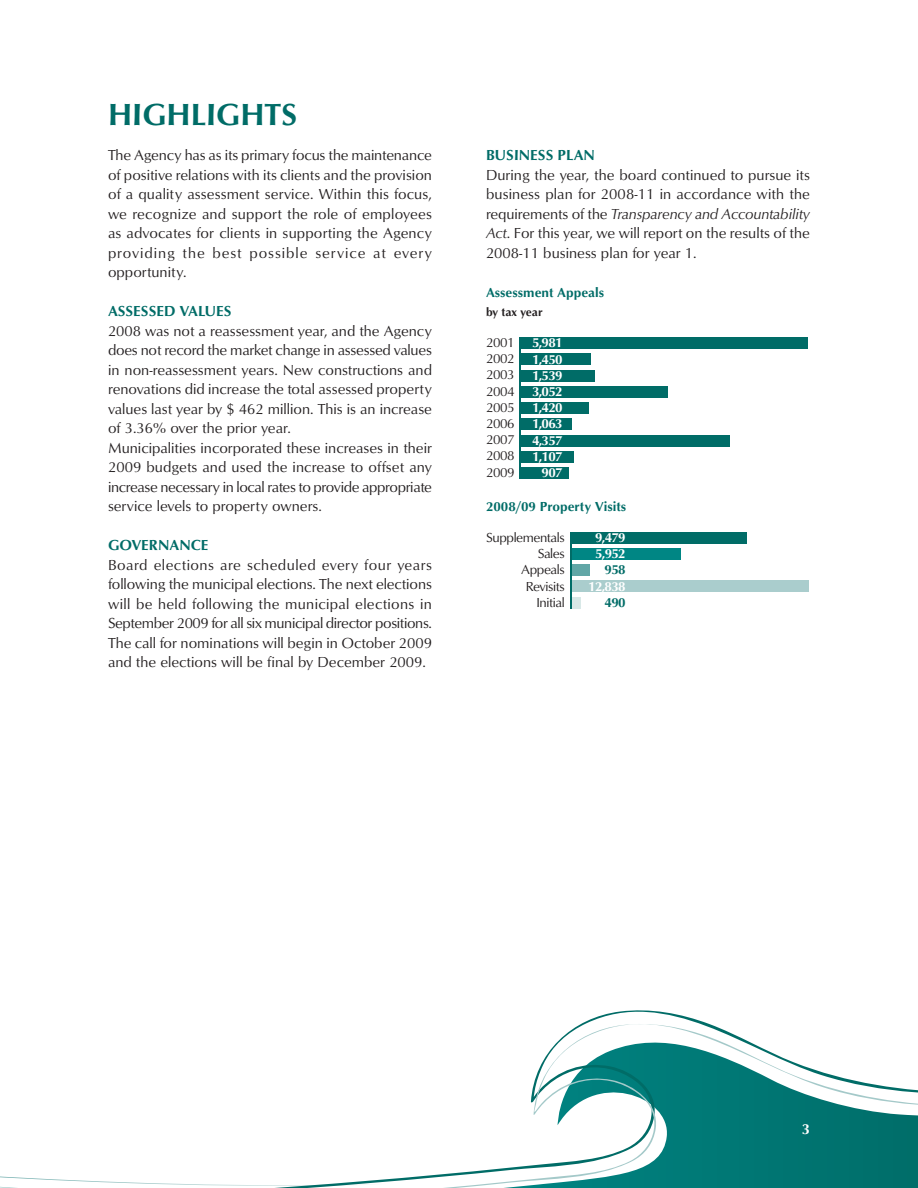
<style>
.page{position:relative;width:918px;height:1188px;background:#fff}
.page>*{position:absolute;margin:0;border:0;box-sizing:border-box;transform-origin:0 0}
.t1{font:31.5px "Optimum Bold DTC";color:#006c67}
.t2{font:15px/19.5px "Optimum Roman DTC";color:#231f20}
.t3{font:15px "Optimum Roman Italic DTC";letter-spacing:-.005em;color:#231f20}
.t4{font:15px "Optimum Bold DTC";color:#006c67}
.t5{font:15px "Optimum Bold DTC";color:#fff}
.t6{font:13.5px/16.2px "Optimum Roman DTC";letter-spacing:-.03em;color:#231f20;text-align:justify}
.t7{font:13.5px/16.2px "Optimum Bold DTC";letter-spacing:-.05em;color:#fff;text-align:right}
.t8{font:13.5px "Optimum Bold DTC";color:#006c67}
.t9{font:12px "Optimum Bold DTC";color:#231f20}
.s1{font-family:"Optimum Roman DTC"}
.s2{font-family:"Optimum Roman Italic DTC"}
</style>
<div class="page">
<svg style="left:0;top:1010px;width:918px;height:178px"></svg>
<div style="left:521px;top:337px;width:287px;height:12px;background:#006c67"></div>
<div style="left:521px;top:451px;width:53px;height:12px;background:#006c67"></div>
<div style="left:521px;top:435px;width:209px;height:11px;background:#006c67"></div>
<div style="left:521px;top:418px;width:51px;height:12px;background:#006c67"></div>
<div style="left:521px;top:402px;width:68px;height:12px;background:#006c67"></div>
<div style="left:521px;top:386px;width:146px;height:12px;background:#006c67"></div>
<div style="left:521px;top:370px;width:74px;height:11px;background:#006c67"></div>
<div style="left:521px;top:354px;width:69px;height:11px;background:#006c67"></div>
<div style="left:521px;top:467px;width:47px;height:12px;background:#006c67"></div>
<hr style="left:520px;top:337px;width:1px;height:142px;background:#006c67">
<div style="left:572px;top:532px;width:175px;height:12px;background:#006c67"></div>
<div style="left:572px;top:548px;width:109px;height:12px;background:#008684"></div>
<div style="left:572px;top:564px;width:17px;height:12px;background:#61a6a6"></div>
<div style="left:572px;top:581px;width:236px;height:11px;background:#aacdcd"></div>
<div style="left:572px;top:597px;width:9px;height:11px;background:#d8e8e7"></div>
<hr style="left:571px;top:532px;width:1px;height:76px;background:#006c67">
<h1 class="t1" style="left:108px;top:103px;width:191px">HIGHLIGHTS</h1>
<p class="t2" style="left:108px;top:147px;width:326px;text-align:justify">The Agency has as its primary focus the maintenance of positive relations with its clients and the provision of a quality assessment service. Within this focus, we recognize and support the role of employees as advocates for clients in supporting the Agency providing the best possible service at every opportunity.</p>
<p class="t4" style="left:108px;top:306px;width:125px">ASSESSED VALUES</p>
<p class="t2" style="left:108px;top:322px;width:326px">2008 was not a reassessment year, and the Agency does not record the market change in assessed values in non-reassessment years. New constructions and renovations did increase the total assessed property values last year by $ 462 million. This is an increase of 3.36% over the prior year.<br>Municipalities incorporated these increases in their 2009 budgets and used the increase to offset any increase necessary in local rates to provide appropriate service levels to property owners.</p>
<p class="t4" style="left:108px;top:540px;width:102px">GOVERNANCE</p>
<p class="t2" style="left:108px;top:556px;width:326px;text-align:justify">Board elections are scheduled every four years following the municipal elections. The next elections will be held following the municipal elections in September 2009 for all six municipal director positions.<br>The call for nominations will begin in October 2009 and the elections will be final by December 2009.</p>
<p class="t4" style="left:486px;top:149px;width:111px">BUSINESS PLAN</p>
<p class="t2" style="left:486px;top:166px;width:326px">During the year, the board continued to pursue its business plan for 2008-11 in accordance with the</p>
<p class="t3" style="left:486px;top:208px;width:326px"><span class="s1">requirements of the</span> Transparency and Accountability</p>
<p class="t2" style="left:486px;top:225px;width:325px"><span class="s2">Act</span>. For this year, we will report on the results of the<br>2008-11 business plan for year 1.</p>
<p class="t8" style="left:486px;top:287px;width:120px">Assessment Appeals</p>
<p class="t9" style="left:486px;top:308px;width:58px">by tax year</p>
<p class="t6" style="left:486px;top:336px;width:30px">2001<br>2002<br>2003<br>2004<br>2005<br>2006<br>2007<br>2008<br>2009</p>
<p class="t7" style="left:532px;top:336px;width:32px">5,981<br>1,450<br>1,539<br>3,052<br>1,420<br>1,063<br>4,357<br>1,107<br>907</p>
<p class="t8" style="left:486px;top:502px;width:142px">2008/09 Property Visits</p>
<p class="t6" style="left:486px;top:531px;width:80px;text-align:right">Supplementals<br>Sales<br>Appeals<br>Revisits<br>Initial</p>
<p class="t7" style="left:595px;top:531px;width:32px;text-align:left">9,479<br>5,952</p>
<p class="t8" style="left:605px;top:565px;width:23px">958</p>
<p class="t7" style="left:588px;top:579px;width:39px">12,838</p>
<p class="t8" style="left:605px;top:597px;width:23px">490</p>
<p class="t5" style="left:802px;top:1123px;width:10px">3</p>
</div>
